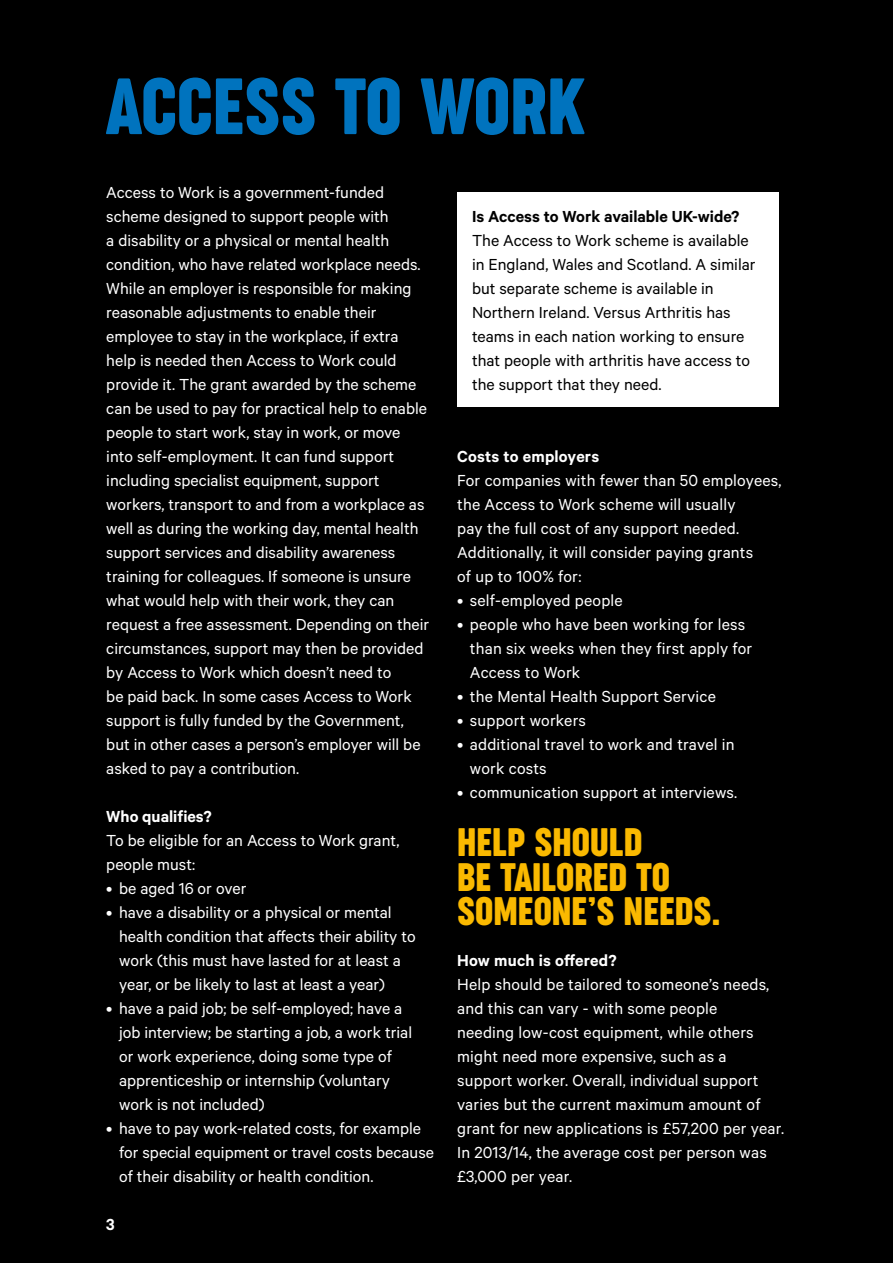
<style>
.page{position:relative;width:893px;height:1263px;background:#000}
.page>*{position:absolute;margin:0;border:0;box-sizing:border-box;transform-origin:0 0}
.t1{font:75px "Versus Arthritis Display";color:#0073be}
.t2{font:37.5px/34.5px "Versus Arthritis Display";color:#fab900}
.t3{font:18px/24px "Calibre";color:#fff}
.t4{font:18px/24px "Calibre";color:#000}
.t5{font:600 18px "Calibre";letter-spacing:.005em;color:#fff}
.t6{font:600 18px "Calibre";color:#000}
</style>
<div class="page">
<div style="left:457px;top:192px;width:321px;height:215px;background:#fff"></div>
<h1 class="t1" style="left:106px;top:64px;width:480px">ACCESS TO WORK</h1>
<p class="t3" style="left:106px;top:180px;width:325px">Access to Work is a government-funded scheme designed to support people with<br>a disability or a physical or mental health condition, who have related workplace needs.<br>While an employer is responsible for making reasonable adjustments to enable their employee to stay in the workplace, if extra help is needed then Access to Work could provide it. The grant awarded by the scheme can be used to pay for practical help to enable people to start work, stay in work, or move into self-employment. It can fund support including specialist equipment, support workers, transport to and from a workplace as well as during the working day, mental health support services and disability awareness training for colleagues. If someone is unsure what would help with their work, they can request a free assessment. Depending on their circumstances, support may then be provided by Access to Work which doesn’t need to<br>be paid back. In some cases Access to Work support is fully funded by the Government, but in other cases a person’s employer will be asked to pay a contribution.</p>
<p class="t5" style="left:106px;top:806px;width:107px">Who qualifies?</p>
<p class="t3" style="left:106px;top:828px;width:295px">To be eligible for an Access to Work grant, people must:</p>
<p class="t3" style="left:106px;top:876px;width:142px">• be aged 16 or over</p>
<p class="t3" style="left:119px;top:900px;width:298px;text-indent:-13px">• have a disability or a physical or mental health condition that affects their ability to work (this must have lasted for at least a year, or be likely to last at least a year)</p>
<p class="t3" style="left:119px;top:996px;width:295px;text-indent:-13px">• have a paid job; be self-employed; have a job interview; be starting a job, a work trial or work experience, doing some type of apprenticeship or internship (voluntary work is not included)</p>
<p class="t3" style="left:119px;top:1116px;width:316px;text-indent:-13px">• have to pay work-related costs, for example for special equipment or travel costs because of their disability or health condition.</p>
<p class="t5" style="left:106px;top:1214px;width:10px">3</p>
<p class="t6" style="left:472px;top:206px;width:269px">Is Access to Work available UK-wide?</p>
<p class="t4" style="left:472px;top:228px;width:285px">The Access to Work scheme is available in England, Wales and Scotland. A similar but separate scheme is available in Northern Ireland. Versus Arthritis has teams in each nation working to ensure that people with arthritis have access to the support that they need.</p>
<p class="t5" style="left:457px;top:445px;width:144px">Costs to employers</p>
<p class="t3" style="left:457px;top:468px;width:326px">For companies with fewer than 50 employees, the Access to Work scheme will usually<br>pay the full cost of any support needed.<br>Additionally, it will consider paying grants<br>of up to 100% for:</p>
<p class="t3" style="left:457px;top:587px;width:167px">• self-employed people</p>
<p class="t3" style="left:470px;top:611px;width:284px;text-indent:-13px">• people who have been working for less than six weeks when they first apply for<br>Access to Work</p>
<p class="t3" style="left:457px;top:683px;width:260px">• the Mental Health Support Service</p>
<p class="t3" style="left:457px;top:707px;width:130px">• support workers</p>
<p class="t3" style="left:470px;top:731px;width:266px;text-indent:-13px">• additional travel to work and travel in work costs</p>
<p class="t3" style="left:457px;top:779px;width:282px">• communication support at interviews.</p>
<h2 class="t2" style="left:457px;top:825px;width:265px">HELP SHOULD<br>BE TAILORED TO<br>SOMEONE’S NEEDS.</h2>
<p class="t5" style="left:457px;top:949px;width:161px">How much is offered?</p>
<p class="t3" style="left:457px;top:971px;width:329px">Help should be tailored to someone’s needs, and this can vary - with some people<br>needing low-cost equipment, while others might need more expensive, such as a support worker. Overall, individual support varies but the current maximum amount of grant for new applications is £57,200 per year.<br>In 2013/14, the average cost per person was £3,000 per year.</p>
</div>
